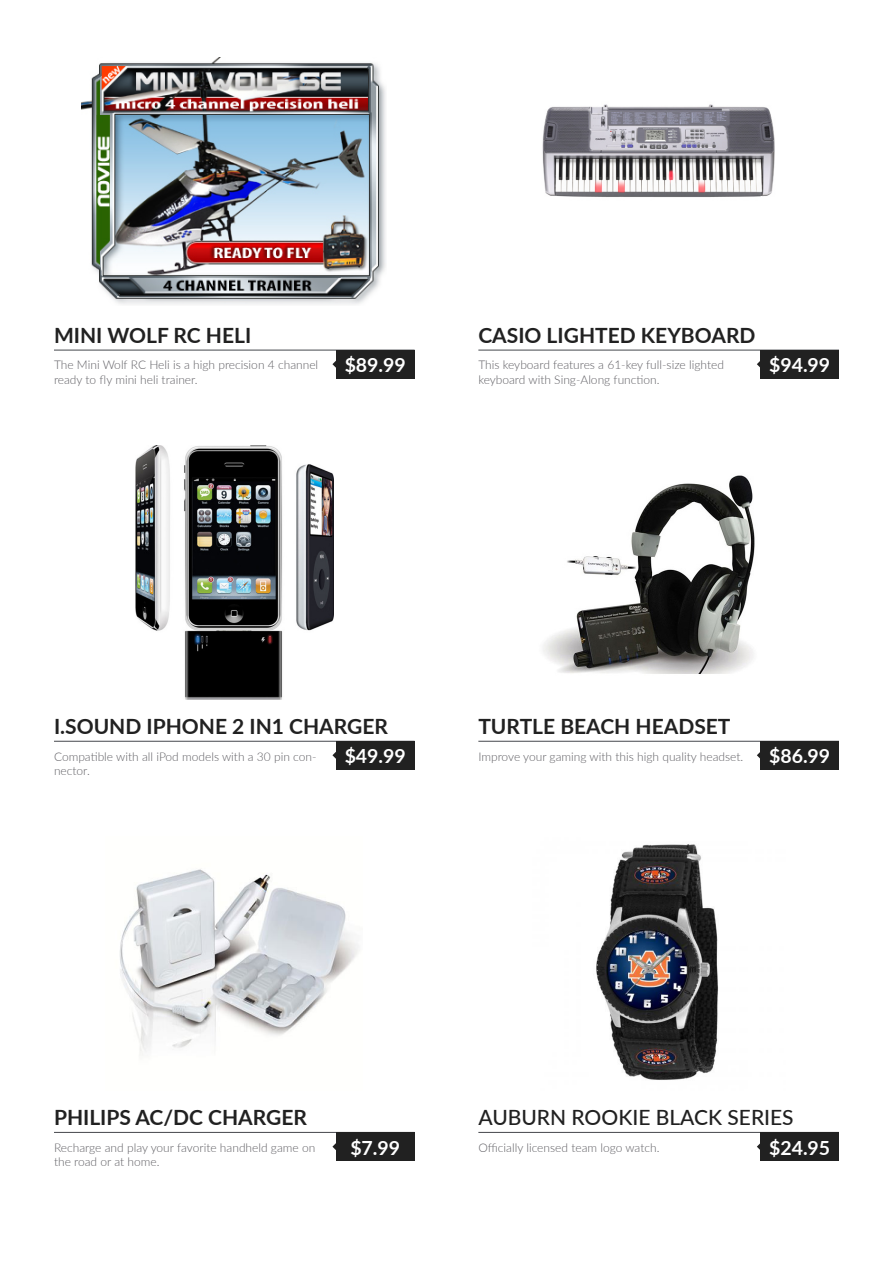
<style>
.page{position:relative;width:893px;height:1263px;background:#fff}
.page>*{position:absolute;margin:0;border:0;box-sizing:border-box;transform-origin:0 0}
.t1{font:700 21px "Lato";color:#212121}
.t2{font:500 21px "Lato";color:#212121}
.t3{font:700 19.5px "Lato";color:#fff}
.t4{font:300 12px/14.4px "Lato";color:#605f64}
</style>
<div class="page">
<hr style="left:54px;top:350px;width:361px;height:1px;background:#45474c">
<hr style="left:478px;top:350px;width:361px;height:1px;background:#45474c">
<img style="left:82px;top:57px;width:304px;height:248px">
<img style="left:542px;top:104px;width:233px;height:93px">
<hr style="left:54px;top:741px;width:361px;height:1px;background:#45474c">
<hr style="left:478px;top:741px;width:361px;height:1px;background:#45474c">
<img style="left:135px;top:445px;width:198px;height:254px">
<img style="left:543px;top:475px;width:212px;height:199px">
<hr style="left:54px;top:1132px;width:361px;height:1px;background:#45474c">
<hr style="left:478px;top:1132px;width:361px;height:1px;background:#45474c">
<img style="left:120px;top:869px;width:239px;height:187px">
<img style="left:596px;top:844px;width:122px;height:236px">
<div style="left:336px;top:1132px;width:79px;height:29px;background:#212121"></div>
<div style="left:760px;top:1132px;width:79px;height:29px;background:#212121"></div>
<div style="left:760px;top:741px;width:79px;height:29px;background:#212121"></div>
<div style="left:336px;top:741px;width:79px;height:29px;background:#212121"></div>
<div style="left:336px;top:350px;width:79px;height:29px;background:#212121"></div>
<div style="left:760px;top:350px;width:79px;height:29px;background:#212121"></div>
<svg style="left:332px;top:1143px;width:4px;height:7px"></svg>
<svg style="left:757px;top:1143px;width:3px;height:7px"></svg>
<svg style="left:757px;top:752px;width:3px;height:7px"></svg>
<svg style="left:332px;top:752px;width:4px;height:7px"></svg>
<svg style="left:332px;top:361px;width:4px;height:7px"></svg>
<svg style="left:757px;top:361px;width:3px;height:7px"></svg>
<p class="t1" style="left:54px;top:320px;width:199px">MINI WOLF RC HELI</p>
<p class="t1" style="left:478px;top:320px;width:279px">CASIO LIGHTED KEYBOARD</p>
<p class="t4" style="left:54px;top:357px;width:266px">The Mini Wolf RC Heli is a high precision 4 channel ready to fly mini heli trainer.</p>
<p class="t4" style="left:478px;top:357px;width:247px">This keyboard features a 61-key full-size lighted keyboard with Sing-Along function.</p>
<p class="t3" style="left:345px;top:351px;width:63px">$89.99</p>
<p class="t3" style="left:769px;top:351px;width:63px">$94.99</p>
<p class="t1" style="left:54px;top:711px;width:336px">I.SOUND IPHONE 2 IN1 CHARGER</p>
<p class="t1" style="left:478px;top:711px;width:254px">TURTLE BEACH HEADSET</p>
<p class="t4" style="left:54px;top:749px;width:264px">Compatible with all iPod models with a 30 pin con&shy;nector.</p>
<p class="t4" style="left:478px;top:749px;width:267px">Improve your gaming with this high quality headset.</p>
<p class="t3" style="left:345px;top:742px;width:63px">$49.99</p>
<p class="t3" style="left:769px;top:742px;width:63px">$86.99</p>
<p class="t1" style="left:54px;top:1102px;width:255px">PHILIPS AC/DC CHARGER</p>
<p class="t2" style="left:478px;top:1102px;width:317px">AUBURN ROOKIE BLACK SERIES</p>
<p class="t4" style="left:54px;top:1140px;width:263px">Recharge and play your favorite handheld game on the road or at home.</p>
<p class="t3" style="left:350px;top:1133px;width:51px">$7.99</p>
<p class="t4" style="left:478px;top:1140px;width:183px">Officially licensed team logo watch.</p>
<p class="t3" style="left:769px;top:1133px;width:63px">$24.95</p>
</div>
